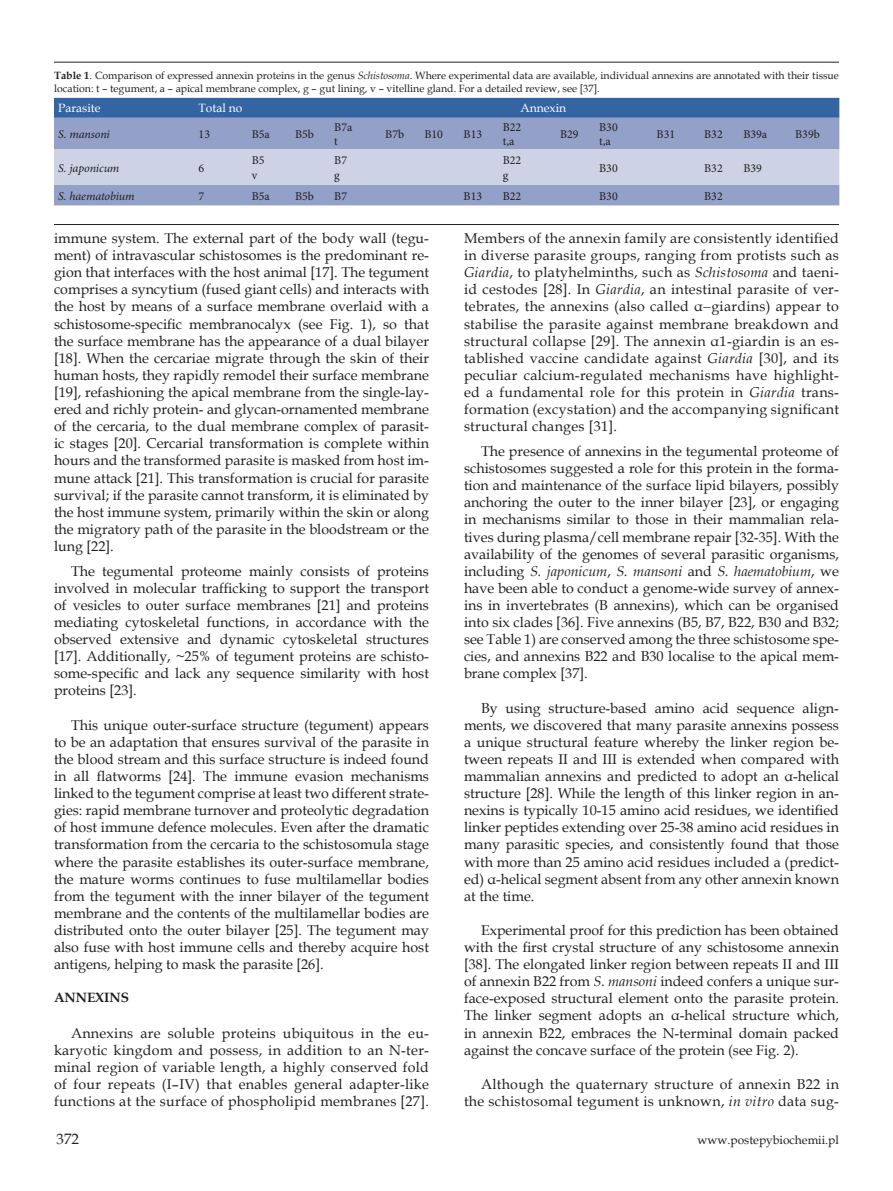
<style>
.page{position:relative;width:893px;height:1191px;background:#fff}
.page>*{position:absolute;margin:0;border:0;box-sizing:border-box;transform-origin:0 0}
.t1{font:15px "Book Antiqua";color:#231f20}
.Body_tekst{font:14.25px/17.1px "Book Antiqua";color:#231f20;text-align:justify}
.Body_tekst-2{font:14.25px/17.1px "Book Antiqua";letter-spacing:.02em;color:#231f20;text-align:right}
.Tytul_1{font:700 13.5px "Book Antiqua";color:#231f20}
.t2{font:12px "Minion Pro";color:#231f20}
.t3{font:italic 12px "Minion Pro";letter-spacing:-.01em;color:#231f20}
.t4{font:12px "Book Antiqua";color:#231f20}
.t5{font:12px "Book Antiqua";color:#fff}
.Figura{font:10.5px/12.6px "Book Antiqua";color:#231f20}
.s1{font-weight:700}
.s2{font-style:italic}
</style>
<div class="page">
<div style="left:54px;top:98px;width:785px;height:20px;background:#3564a2"></div>
<div style="left:54px;top:118px;width:785px;height:87px;background:#93a0c8"></div>
<div style="left:54px;top:149px;width:785px;height:36px;background:#ced2e5"></div>
<hr style="left:54px;top:62px;width:785px;height:1px;background:#231f20">
<hr style="left:54px;top:224px;width:785px;height:1px;background:#231f20">
<p class="Figura" style="left:54px;top:69px;width:786px"><span class="s1">Table 1</span>. Comparison of expressed annexin proteins in the genus <span class="s2">Schistosoma</span>. Where experimental data are available, individual annexins are annotated with their tissue location: t – tegument, a – apical membrane complex, g – gut lining, v – vitelline gland. For a detailed review, see [37].</p>
<p class="t5" style="left:58px;top:100px;width:44px">Parasite</p>
<p class="t5" style="left:199px;top:100px;width:45px">Total no</p>
<p class="t5" style="left:521px;top:100px;width:47px">Annexin</p>
<p class="t3" style="left:58px;top:126px;width:53px">S. mansoni</p>
<p class="t2" style="left:199px;top:126px;width:13px">13</p>
<p class="t2" style="left:252px;top:126px;width:20px">B5a</p>
<p class="t2" style="left:295px;top:126px;width:20px">B5b</p>
<p class="t2" style="left:334px;top:119px;width:20px">B7a</p>
<p class="t2" style="left:334px;top:133px;width:5px">t</p>
<p class="t2" style="left:503px;top:119px;width:20px">B22</p>
<p class="t2" style="left:503px;top:133px;width:13px">t,a</p>
<p class="t2" style="left:599px;top:119px;width:20px">B30</p>
<p class="t2" style="left:599px;top:133px;width:13px">t,a</p>
<p class="t2" style="left:385px;top:126px;width:20px">B7b</p>
<p class="t2" style="left:424px;top:126px;width:20px">B10</p>
<p class="t2" style="left:464px;top:126px;width:20px">B13</p>
<p class="t2" style="left:657px;top:126px;width:20px">B31</p>
<p class="t2" style="left:704px;top:126px;width:20px">B32</p>
<p class="t2" style="left:743px;top:126px;width:25px">B39a</p>
<p class="t2" style="left:795px;top:126px;width:26px">B39b</p>
<p class="t2" style="left:560px;top:126px;width:20px">B29</p>
<p class="t3" style="left:58px;top:160px;width:63px">S. japonicum</p>
<p class="t2" style="left:199px;top:160px;width:7px">6</p>
<p class="t2" style="left:252px;top:152px;width:14px">B5</p>
<p class="t2" style="left:252px;top:167px;width:7px">v</p>
<p class="t2" style="left:334px;top:152px;width:14px">B7</p>
<p class="t2" style="left:334px;top:167px;width:7px">g</p>
<p class="t2" style="left:503px;top:152px;width:20px">B22</p>
<p class="t2" style="left:503px;top:167px;width:7px">g</p>
<p class="t2" style="left:599px;top:160px;width:20px">B30</p>
<p class="t2" style="left:704px;top:160px;width:20px">B32</p>
<p class="t2" style="left:743px;top:160px;width:20px">B39</p>
<p class="t3" style="left:58px;top:188px;width:78px">S. haematobium</p>
<p class="t2" style="left:199px;top:188px;width:7px">7</p>
<p class="t2" style="left:252px;top:188px;width:20px">B5a</p>
<p class="t2" style="left:295px;top:188px;width:20px">B5b</p>
<p class="t2" style="left:334px;top:188px;width:14px">B7</p>
<p class="t2" style="left:464px;top:188px;width:20px">B13</p>
<p class="t2" style="left:503px;top:188px;width:20px">B22</p>
<p class="t2" style="left:599px;top:188px;width:20px">B30</p>
<p class="t2" style="left:704px;top:188px;width:20px">B32</p>
<p class="Body_tekst" style="left:54px;top:229px;width:376px">immune system. The external part of the body wall (tegu&shy;ment) of intravascular schistosomes is the predominant re&shy;gion that interfaces with the host animal [17]. The tegument comprises a syncytium (fused giant cells) and interacts with the host by means of a surface membrane overlaid with a schistosome-specific membranocalyx (see Fig. 1), so that the surface membrane has the appearance of a dual bilayer [18]. When the cercariae migrate through the skin of their human hosts, they rapidly remodel their surface membrane [19], refashioning the apical membrane from the single-lay&shy;ered and richly protein- and glycan-ornamented membrane of the cercaria, to the dual membrane complex of parasit&shy;ic stages [20]. Cercarial transformation is complete within hours and the transformed parasite is masked from host im&shy;mune attack [21]. This transformation is crucial for parasite survival; if the parasite cannot transform, it is eliminated by the host immune system, primarily within the skin or along the migratory path of the parasite in the bloodstream or the lung [22].</p>
<p class="Body_tekst" style="left:54px;top:562px;width:376px;text-indent:17px">The tegumental proteome mainly consists of proteins involved in molecular trafficking to support the transport of vesicles to outer surface membranes [21] and proteins mediating cytoskeletal functions, in accordance with the observed extensive and dynamic cytoskeletal structures [17]. Additionally, ~25% of tegument proteins are schisto&shy;some-specific and lack any sequence similarity with host proteins [23].</p>
<p class="Body_tekst" style="left:54px;top:716px;width:376px;text-indent:17px">This unique outer-surface structure (tegument) appears to be an adaptation that ensures survival of the parasite in the blood stream and this surface structure is indeed found in all flatworms [24]. The immune evasion mechanisms linked to the tegument comprise at least two different strate&shy;gies: rapid membrane turnover and proteolytic degradation of host immune defence molecules. Even after the dramatic transformation from the cercaria to the schistosomula stage where the parasite establishes its outer-surface membrane, the mature worms continues to fuse multilamellar bodies from the tegument with the inner bilayer of the tegument membrane and the contents of the multilamellar bodies are distributed onto the outer bilayer [25]. The tegument may also fuse with host immune cells and thereby acquire host antigens, helping to mask the parasite [26].</p>
<p class="Tytul_1" style="left:54px;top:988px;width:76px">ANNEXINS</p>
<p class="Body_tekst" style="left:54px;top:1023px;width:376px;text-indent:17px">Annexins are soluble proteins ubiquitous in the eu&shy;karyotic kingdom and possess, in addition to an N-ter&shy;minal region of variable length, a highly conserved fold of four repeats (I–IV) that enables general adapter-like functions at the surface of phospholipid membranes [27].</p>
<p class="Body_tekst" style="left:464px;top:229px;width:376px">Members of the annexin family are consistently identified in diverse parasite groups, ranging from protists such as <span class="s2">Giardia</span>, to platyhelminths, such as <span class="s2">Schistosoma</span> and taeni&shy;id cestodes [28]. In <span class="s2">Giardia</span>, an intestinal parasite of ver&shy;tebrates, the annexins (also called α giardins) appear to stabilise the parasite against membrane breakdown and structural collapse [29]. The annexin α1-giardin is an es&shy;tablished vaccine candidate against <span class="s2">Giardia</span> [30], and its peculiar calcium-regulated mechanisms have highlight&shy;ed a fundamental role for this protein in <span class="s2">Giardia</span> trans&shy;formation (excystation) and the accompanying significant structural changes [31].</p>
<p class="Body_tekst" style="left:464px;top:442px;width:376px;text-indent:17px">The presence of annexins in the tegumental proteome of schistosomes suggested a role for this protein in the forma&shy;tion and maintenance of the surface lipid bilayers, possibly anchoring the outer to the inner bilayer [23], or engaging in mechanisms similar to those in their mammalian rela&shy;tives during plasma/cell membrane repair [32-35]. With the availability of the genomes of several parasitic organisms, including <span class="s2">S. japonicum</span>, <span class="s2">S. mansoni</span> and <span class="s2">S. haematobium</span>, we have been able to conduct a genome-wide survey of annex&shy;ins in invertebrates (B annexins), which can be organised into six clades [36]. Five annexins (B5, B7, B22, B30 and B32; see Table 1) are conserved among the three schistosome spe&shy;cies, and annexins B22 and B30 localise to the apical mem&shy;brane complex [37].</p>
<p class="Body_tekst" style="left:464px;top:699px;width:376px;text-indent:17px">By using structure-based amino acid sequence align&shy;ments, we discovered that many parasite annexins possess a unique structural feature whereby the linker region be&shy;tween repeats II and III is extended when compared with mammalian annexins and predicted to adopt an α-helical structure [28]. While the length of this linker region in an&shy;nexins is typically 10-15 amino acid residues, we identified linker peptides extending over 25-38 amino acid residues in many parasitic species, and consistently found that those with more than 25 amino acid residues included a (predict&shy;ed) α-helical segment absent from any other annexin known at the time.</p>
<p class="Body_tekst" style="left:464px;top:921px;width:376px;text-indent:17px">Experimental proof for this prediction has been obtained with the first crystal structure of any schistosome annexin [38]. The elongated linker region between repeats II and III of annexin B22 from <span class="s2">S. mansoni</span> indeed confers a unique sur&shy;face-exposed structural element onto the parasite protein.<br>The linker segment adopts an α-helical structure which, in annexin B22, embraces the N-terminal domain packed against the concave surface of the protein (see Fig. 2).</p>
<p class="Body_tekst-2" style="left:464px;top:1075px;width:376px">Although the quaternary structure of annexin B22 in the schistosomal tegument is unknown, <span class="s2">in vitro</span> data sug-</p>
<p class="t1" style="left:57px;top:1128px;width:24px">372</p>
<p class="t4" style="left:697px;top:1131px;width:143px">www.postepybiochemii.pl</p>
</div>
